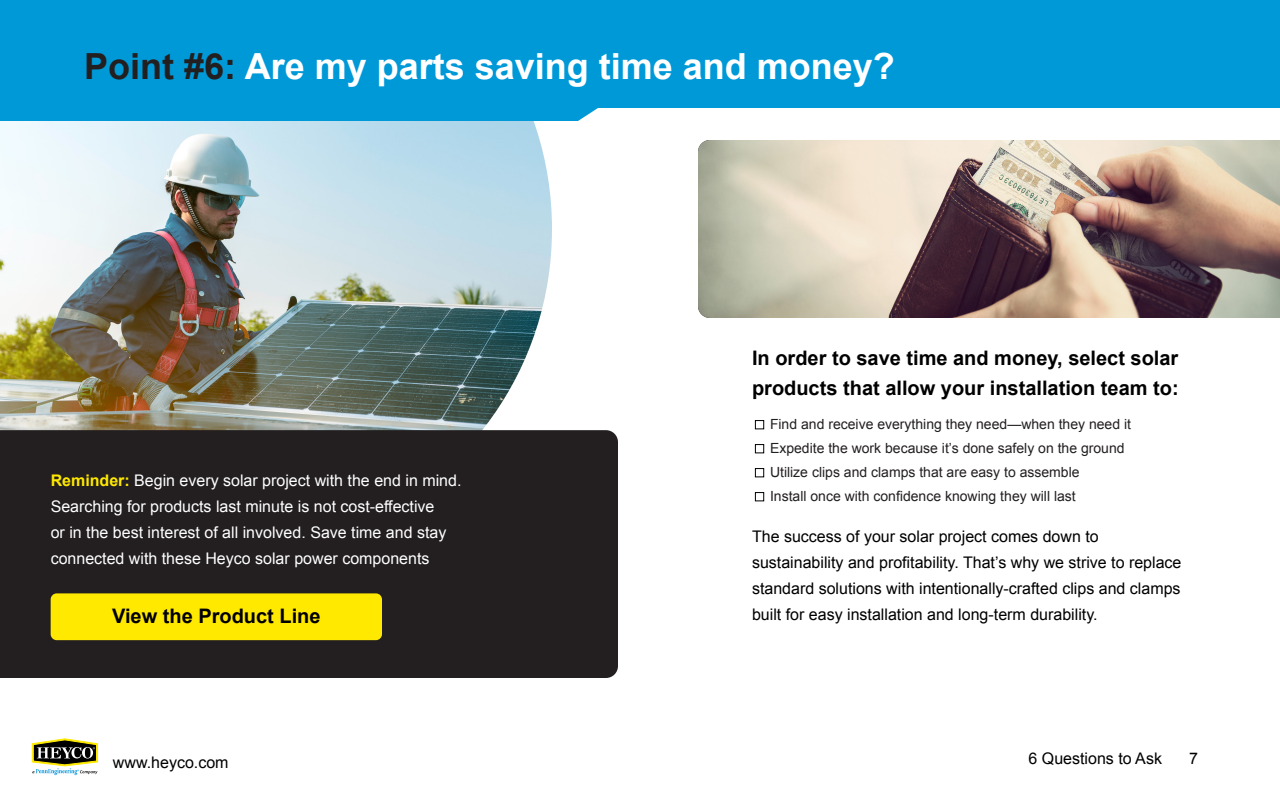
<style>
.page{position:relative;width:1280px;height:800px;background:#fff}
.page>*{position:absolute;margin:0;border:0;box-sizing:border-box;transform-origin:0 0}
.t1{font:700 36px "Arial";color:#fff}
.t2{font:700 20px/30px "Arial";color:#000}
.Body_Copy{font:16px/26px "Arial";color:#000}
.Body_Copy-2{font:16px/26px "Arial";color:#fff}
.t3{font:14px "Arial";color:#231f20}
.s1{color:#231f20}
.s2{font-weight:700;color:#ffe900}
.s3{color:#000}
</style>
<div class="page">
<svg style="left:32px;top:739px;width:66px;height:36px"></svg>
<img style="left:0;top:121px;width:552px;height:309px">
<div style="left:0;top:0;width:1280px;height:121px;background:#0099d8"></div>
<div style="left:0;top:430px;width:618px;height:248px;background:#231f20"></div>
<img style="left:698px;top:140px;width:582px;height:178px">
<div style="left:51px;top:593px;width:331px;height:47px;background:#ffe900;border-radius:6px"></div>
<h1 class="t1" style="left:84px;top:42px;width:812px"><span class="s1">Point #6:</span> Are my parts saving time and money?</h1>
<p class="Body_Copy-2" style="left:51px;top:467px;width:412px"><span class="s2">Reminder:</span> Begin every solar project with the end in mind.<br>Searching for products last minute is not cost-effective<br>or in the best interest of all involved. Save time and stay connected with these Heyco solar power components</p>
<h3 class="t2" style="left:112px;top:601px;width:210px">View the Product Line</h3>
<h3 class="t2" style="left:752px;top:344px;width:428px">In order to save time and money, select solar products that allow your installation team to:</h3>
<p class="t3" style="left:755px;top:415px;width:378px"><span class="s3">■</span> Find and receive everything they need—when they need it</p>
<p class="t3" style="left:755px;top:439px;width:371px"><span class="s3">■</span> Expedite the work because it’s done safely on the ground</p>
<p class="t3" style="left:755px;top:463px;width:326px"><span class="s3">■</span> Utilize clips and clamps that are easy to assemble</p>
<p class="t3" style="left:755px;top:487px;width:322px"><span class="s3">■</span> Install once with confidence knowing they will last</p>
<p class="Body_Copy" style="left:752px;top:523px;width:431px">The success of your solar project comes down to sustainability and profitability. That’s why we strive to replace standard solutions with intentionally-crafted clips and clamps built for easy installation and long-term durability.</p>
<p class="Body_Copy" style="left:113px;top:750px;width:117px">www.heyco.com</p>
<p class="Body_Copy" style="left:1029px;top:745px;width:135px">6 Questions to Ask</p>
<p class="Body_Copy" style="left:1189px;top:745px;width:10px">7</p>
</div>
